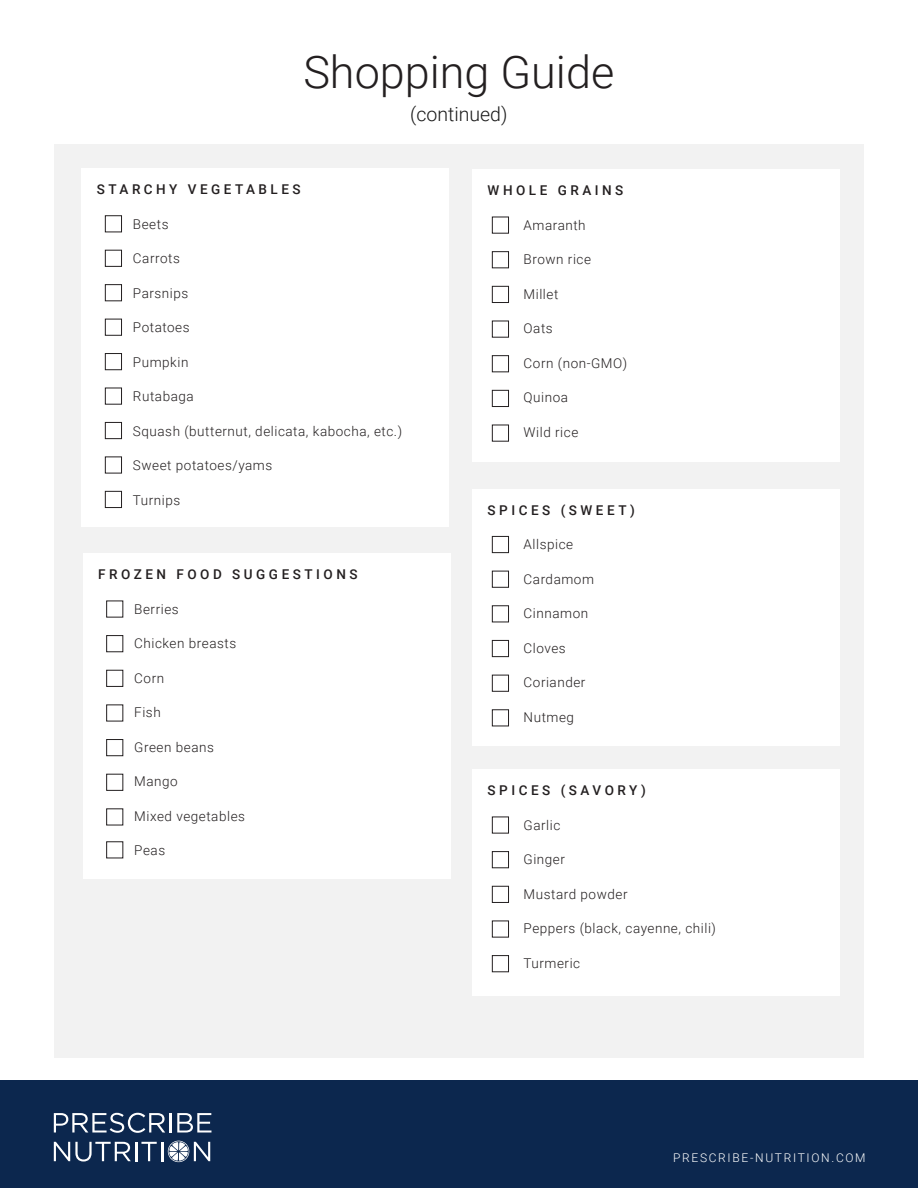
<style>
.page{position:relative;width:918px;height:1188px;background:#fff}
.page>*{position:absolute;margin:0;border:0;box-sizing:border-box;transform-origin:0 0}
.t1{font:300 45px "Roboto";color:#231f20}
.copy{font:300 19.5px "Roboto";color:#191919}
.t2{font:300 13.5px "Roboto";letter-spacing:.04em;color:#231f20}
.t3{font:500 13.5px "Roboto";letter-spacing:.26em;color:#231f20}
.t4{font:300 12px "Roboto";letter-spacing:.14em;color:#fff}
</style>
<div class="page">
<div style="left:0;top:1080px;width:918px;height:108px;background:#0c274e"></div>
<svg style="left:54px;top:1113px;width:111px;height:20px"></svg>
<hr style="left:169px;top:1113px;width:3px;height:20px;background:#fff">
<svg style="left:177px;top:1113px;width:34px;height:20px"></svg>
<svg style="left:54px;top:1141px;width:156px;height:22px"></svg>
<div style="left:54px;top:145px;width:810px;height:913px;background:#f2f2f2"></div>
<div style="left:82px;top:168px;width:367px;height:358px;background:#fff"></div>
<div style="left:472px;top:170px;width:368px;height:292px;background:#fff"></div>
<div style="left:472px;top:489px;width:368px;height:257px;background:#fff"></div>
<div style="left:472px;top:770px;width:368px;height:226px;background:#fff"></div>
<div style="left:83px;top:554px;width:367px;height:325px;background:#fff"></div>
<div style="left:105px;top:215px;width:17px;height:17px;border:1px solid #231f20"></div>
<div style="left:492px;top:217px;width:17px;height:17px;border:1px solid #231f20"></div>
<div style="left:492px;top:536px;width:17px;height:17px;border:1px solid #231f20"></div>
<div style="left:492px;top:816px;width:17px;height:18px;border:1px solid #231f20"></div>
<div style="left:105px;top:319px;width:17px;height:17px;border:1px solid #231f20"></div>
<div style="left:492px;top:321px;width:17px;height:17px;border:1px solid #231f20"></div>
<div style="left:492px;top:640px;width:17px;height:17px;border:1px solid #231f20"></div>
<div style="left:492px;top:920px;width:17px;height:18px;border:1px solid #231f20"></div>
<div style="left:106px;top:841px;width:17px;height:17px;border:1px solid #231f20"></div>
<div style="left:106px;top:774px;width:17px;height:17px;border:1px solid #231f20"></div>
<div style="left:106px;top:739px;width:17px;height:17px;border:1px solid #231f20"></div>
<div style="left:105px;top:353px;width:17px;height:17px;border:1px solid #231f20"></div>
<div style="left:492px;top:390px;width:17px;height:17px;border:1px solid #231f20"></div>
<div style="left:492px;top:709px;width:17px;height:17px;border:1px solid #231f20"></div>
<div style="left:105px;top:388px;width:17px;height:17px;border:1px solid #231f20"></div>
<div style="left:492px;top:355px;width:17px;height:17px;border:1px solid #231f20"></div>
<div style="left:492px;top:675px;width:17px;height:17px;border:1px solid #231f20"></div>
<div style="left:492px;top:955px;width:17px;height:17px;border:1px solid #231f20"></div>
<div style="left:105px;top:250px;width:17px;height:17px;border:1px solid #231f20"></div>
<div style="left:492px;top:251px;width:17px;height:17px;border:1px solid #231f20"></div>
<div style="left:492px;top:571px;width:17px;height:17px;border:1px solid #231f20"></div>
<div style="left:492px;top:851px;width:17px;height:17px;border:1px solid #231f20"></div>
<div style="left:106px;top:635px;width:17px;height:17px;border:1px solid #231f20"></div>
<div style="left:105px;top:422px;width:17px;height:17px;border:1px solid #231f20"></div>
<div style="left:105px;top:284px;width:17px;height:17px;border:1px solid #231f20"></div>
<div style="left:492px;top:286px;width:17px;height:17px;border:1px solid #231f20"></div>
<div style="left:492px;top:605px;width:17px;height:17px;border:1px solid #231f20"></div>
<div style="left:492px;top:886px;width:17px;height:17px;border:1px solid #231f20"></div>
<div style="left:106px;top:670px;width:17px;height:17px;border:1px solid #231f20"></div>
<div style="left:105px;top:491px;width:17px;height:17px;border:1px solid #231f20"></div>
<div style="left:105px;top:456px;width:17px;height:18px;border:1px solid #231f20"></div>
<div style="left:492px;top:425px;width:17px;height:17px;border:1px solid #231f20"></div>
<p class="t1" style="left:303px;top:40px;width:312px">Shopping Guide</p>
<p class="copy" style="left:410px;top:100px;width:99px">(continued)</p>
<p class="t3" style="left:97px;top:180px;width:205px">STARCHY VEGETABLES</p>
<p class="t2" style="left:133px;top:214px;width:37px">Beets</p>
<p class="t2" style="left:133px;top:249px;width:48px">Carrots</p>
<p class="t2" style="left:133px;top:283px;width:57px">Parsnips</p>
<p class="t2" style="left:133px;top:318px;width:58px">Potatoes</p>
<p class="t2" style="left:133px;top:352px;width:57px">Pumpkin</p>
<p class="t2" style="left:133px;top:387px;width:62px">Rutabaga</p>
<p class="t2" style="left:133px;top:421px;width:271px">Squash (butternut, delicata, kabocha, etc.)</p>
<p class="t2" style="left:133px;top:456px;width:141px">Sweet potatoes/yams</p>
<p class="t2" style="left:133px;top:490px;width:49px">Turnips</p>
<p class="t3" style="left:98px;top:565px;width:261px">FROZEN FOOD SUGGESTIONS</p>
<p class="t2" style="left:134px;top:600px;width:46px">Berries</p>
<p class="t2" style="left:134px;top:634px;width:103px">Chicken breasts</p>
<p class="t2" style="left:134px;top:669px;width:31px">Corn</p>
<p class="t2" style="left:134px;top:703px;width:28px">Fish</p>
<p class="t2" style="left:134px;top:738px;width:81px">Green beans</p>
<p class="t2" style="left:134px;top:772px;width:45px">Mango</p>
<p class="t2" style="left:134px;top:807px;width:112px">Mixed vegetables</p>
<p class="t2" style="left:134px;top:841px;width:32px">Peas</p>
<p class="t3" style="left:488px;top:181px;width:137px">WHOLE GRAINS</p>
<p class="t2" style="left:524px;top:216px;width:64px">Amaranth</p>
<p class="t2" style="left:524px;top:250px;width:69px">Brown rice</p>
<p class="t2" style="left:524px;top:285px;width:36px">Millet</p>
<p class="t2" style="left:524px;top:319px;width:31px">Oats</p>
<p class="t2" style="left:524px;top:354px;width:105px">Corn (non-GMO)</p>
<p class="t2" style="left:524px;top:388px;width:46px">Quinoa</p>
<p class="t2" style="left:524px;top:423px;width:56px">Wild rice</p>
<p class="t3" style="left:488px;top:501px;width:149px">SPICES (SWEET)</p>
<p class="t2" style="left:524px;top:535px;width:51px">Allspice</p>
<p class="t2" style="left:524px;top:570px;width:72px">Cardamom</p>
<p class="t2" style="left:524px;top:604px;width:66px">Cinnamon</p>
<p class="t2" style="left:524px;top:639px;width:44px">Cloves</p>
<p class="t2" style="left:524px;top:673px;width:63px">Coriander</p>
<p class="t2" style="left:524px;top:708px;width:52px">Nutmeg</p>
<p class="t3" style="left:488px;top:781px;width:160px">SPICES (SAVORY)</p>
<p class="t2" style="left:524px;top:816px;width:38px">Garlic</p>
<p class="t2" style="left:524px;top:850px;width:43px">Ginger</p>
<p class="t2" style="left:524px;top:885px;width:105px">Mustard powder</p>
<p class="t2" style="left:524px;top:919px;width:194px">Peppers (black, cayenne, chili)</p>
<p class="t2" style="left:524px;top:954px;width:58px">Turmeric</p>
<p class="t4" style="left:673px;top:1149px;width:194px">PRESCRIBE-NUTRITION.COM</p>
</div>
